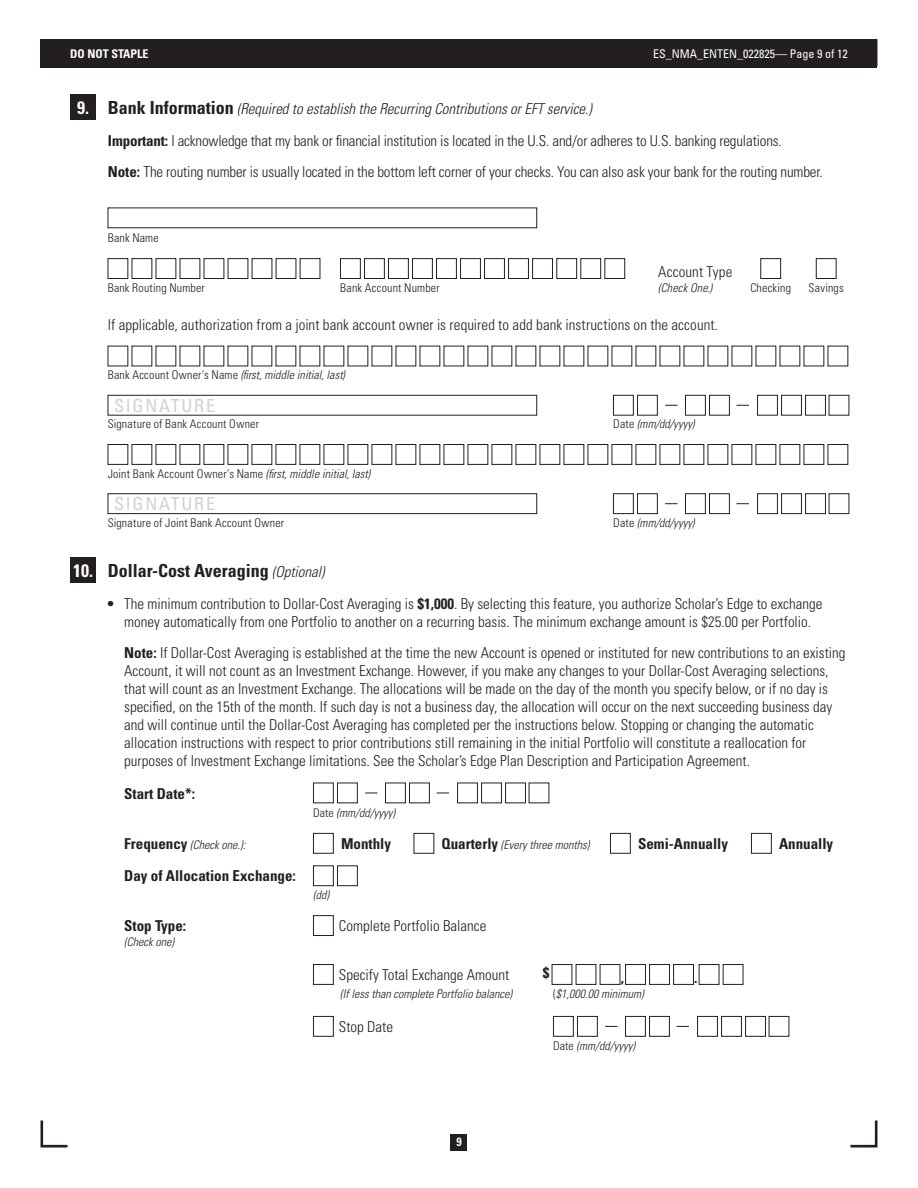
<style>
.page{position:relative;width:918px;height:1188px;background:#fff}
.page>*{position:absolute;margin:0;border:0;box-sizing:border-box;transform-origin:0 0}
.t1{font:700 condensed 18px "Univers LT Std";color:#231f20}
.t2{font:condensed 18px "Univers LT Std";letter-spacing:.1em;color:#d1d2d4}
.t3{font:300 condensed 15px/18px "Univers LT Std";color:#231f20;text-align:center}
.t4{font:italic 300 condensed 15px "Univers LT Std";color:#231f20}
.t5{font:700 condensed 15px "Univers LT Std";color:#231f20}
.t6{font:italic 300 condensed 12px "Univers LT Std";color:#231f20}
.t7{font:300 condensed 12px "Univers LT Std";letter-spacing:.015em;color:#231f20}
.t8{font:condensed 12px "Univers LT Std";color:#fff}
.t9{font:700 condensed 12px "Univers LT Std";color:#fff}
.s1{font-weight:700;font-style:normal;font-size:18px;color:#fff}
.s2{font-weight:700;font-style:normal;font-size:18px}
.s3{font-weight:700}
.s4{font-style:normal}
.s5{font-style:italic}
.s6{color:#fff}
.s7{font-weight:300;font-style:italic;font-size:15px}
.s8{font-weight:700;font-style:normal;font-size:15px}
</style>
<div class="page">
<svg style="left:677px;top:1026px;width:12px;height:1px"></svg>
<svg style="left:605px;top:1026px;width:13px;height:1px"></svg>
<svg style="left:313px;top:782px;width:459px;height:154px"></svg>
<div style="left:70px;top:94px;width:26px;height:26px;background:#231f20"></div>
<div style="left:108px;top:258px;width:20px;height:21px;border:1px solid #231f20"></div>
<svg style="left:760px;top:258px;width:77px;height:21px"></svg>
<div style="left:364px;top:258px;width:21px;height:21px;border:1px solid #231f20"></div>
<div style="left:388px;top:258px;width:21px;height:21px;border:1px solid #231f20"></div>
<div style="left:412px;top:258px;width:21px;height:21px;border:1px solid #231f20"></div>
<div style="left:436px;top:258px;width:21px;height:21px;border:1px solid #231f20"></div>
<div style="left:460px;top:258px;width:21px;height:21px;border:1px solid #231f20"></div>
<div style="left:557px;top:258px;width:20px;height:21px;border:1px solid #231f20"></div>
<div style="left:484px;top:258px;width:21px;height:21px;border:1px solid #231f20"></div>
<div style="left:581px;top:258px;width:20px;height:21px;border:1px solid #231f20"></div>
<div style="left:508px;top:258px;width:21px;height:21px;border:1px solid #231f20"></div>
<div style="left:605px;top:258px;width:20px;height:21px;border:1px solid #231f20"></div>
<div style="left:532px;top:258px;width:21px;height:21px;border:1px solid #231f20"></div>
<div style="left:132px;top:258px;width:20px;height:21px;border:1px solid #231f20"></div>
<div style="left:156px;top:258px;width:20px;height:21px;border:1px solid #231f20"></div>
<div style="left:180px;top:258px;width:20px;height:21px;border:1px solid #231f20"></div>
<div style="left:204px;top:258px;width:20px;height:21px;border:1px solid #231f20"></div>
<div style="left:228px;top:258px;width:20px;height:21px;border:1px solid #231f20"></div>
<div style="left:252px;top:258px;width:20px;height:21px;border:1px solid #231f20"></div>
<div style="left:276px;top:258px;width:20px;height:21px;border:1px solid #231f20"></div>
<svg style="left:300px;top:258px;width:61px;height:21px"></svg>
<svg style="left:107px;top:346px;width:741px;height:20px"></svg>
<div style="left:108px;top:395px;width:429px;height:20px;border:1px solid #231f20"></div>
<svg style="left:613px;top:395px;width:236px;height:21px"></svg>
<svg style="left:107px;top:444px;width:741px;height:21px"></svg>
<div style="left:108px;top:493px;width:429px;height:21px;border:1px solid #231f20"></div>
<svg style="left:613px;top:493px;width:236px;height:21px"></svg>
<div style="left:70px;top:557px;width:26px;height:26px;background:#231f20"></div>
<div style="left:313px;top:833px;width:21px;height:21px;border:1px solid #231f20"></div>
<div style="left:337px;top:866px;width:21px;height:20px;border:1px solid #231f20"></div>
<div style="left:313px;top:964px;width:21px;height:21px;border:1px solid #231f20"></div>
<svg style="left:552px;top:964px;width:192px;height:21px"></svg>
<div style="left:553px;top:1016px;width:21px;height:21px;border:1px solid #231f20"></div>
<div style="left:577px;top:1016px;width:21px;height:21px;border:1px solid #231f20"></div>
<div style="left:625px;top:1016px;width:21px;height:21px;border:1px solid #231f20"></div>
<div style="left:313px;top:1016px;width:21px;height:21px;border:1px solid #231f20"></div>
<div style="left:649px;top:1016px;width:21px;height:21px;border:1px solid #231f20"></div>
<div style="left:697px;top:1016px;width:21px;height:21px;border:1px solid #231f20"></div>
<div style="left:721px;top:1016px;width:21px;height:21px;border:1px solid #231f20"></div>
<div style="left:745px;top:1016px;width:21px;height:21px;border:1px solid #231f20"></div>
<div style="left:769px;top:1016px;width:20px;height:21px;border:1px solid #231f20"></div>
<div style="left:451px;top:1134px;width:16px;height:16px;background:#231f20"></div>
<svg style="left:850px;top:1120px;width:28px;height:28px"></svg>
<svg style="left:40px;top:1120px;width:28px;height:28px"></svg>
<div style="left:40px;top:39px;width:838px;height:29px;background:#231f20"></div>
<svg style="left:877px;top:39px;width:1px;height:29px"></svg>
<p class="t9" style="left:70px;top:46px;width:80px">DO NOT STAPLE</p>
<p class="t8" style="left:653px;top:46px;width:196px">ES_NMA_ENTEN_022825— Page 9 of 12</p>
<h2 class="t4" style="left:77px;top:100px;width:516px"><span class="s1">9.</span> <span class="s2">Bank Information</span> (Required to establish the Recurring Contributions or EFT service.)</h2>
<p class="t3" style="left:108px;top:132px;width:675px"><span class="s3">Important:</span> I acknowledge that my bank or fnancial institution is located in the U.S. and/or adheres to U.S. banking regulations.</p>
<p class="t3" style="left:108px;top:163px;width:717px"><span class="s3">Note:</span> The routing number is usually located in the bottom left corner of your checks. You can also ask your bank for the routing number.</p>
<p class="t7" style="left:108px;top:231px;width:53px">Bank Name</p>
<p class="t3" style="left:658px;top:263px;width:76px">Account Type</p>
<p class="t7" style="left:108px;top:280px;width:99px">Bank Routing Number</p>
<p class="t7" style="left:340px;top:280px;width:101px">Bank Account Number</p>
<p class="t6" style="left:658px;top:280px;width:56px">(Check One.)</p>
<p class="t7" style="left:750px;top:280px;width:42px">Checking</p>
<p class="t7" style="left:809px;top:280px;width:37px">Savings</p>
<p class="t3" style="left:108px;top:316px;width:612px">If applicable, authorization from a joint bank account owner is required to add bank instructions on the account.</p>
<p class="t6" style="left:108px;top:368px;width:239px"><span class="s4">Bank Account Owner’s Name</span> (frst, middle initial, last)</p>
<p class="t7" style="left:108px;top:417px;width:153px">Signature of Bank Account Owner</p>
<p class="t6" style="left:613px;top:417px;width:83px"><span class="s4">Date</span> (mm/dd/yyyy)</p>
<p class="t2" style="left:114px;top:394px;width:103px">SIGNATURE</p>
<p class="t7" style="left:108px;top:466px;width:264px">Joint Bank Account Owner’s Name <span class="s5">(frst, middle initial, last)</span></p>
<p class="t2" style="left:114px;top:492px;width:103px">SIGNATURE</p>
<p class="t7" style="left:108px;top:515px;width:178px">Signature of Joint Bank Account Owner</p>
<p class="t6" style="left:613px;top:515px;width:83px"><span class="s4">Date</span> (mm/dd/yyyy)</p>
<h2 class="t1" style="left:73px;top:560px;width:253px"><span class="s6">10.</span> Dollar-Cost Averaging <span class="s7">(Optional)</span></h2>
<p class="t3" style="left:106px;top:594px;width:718px">• The minimum contribution to Dollar-Cost Averaging is <span class="s3">$1,000</span>. By selecting this feature, you authorize Scholar’s Edge to exchange money automatically from one Portfolio to another on a recurring basis. The minimum exchange amount is $25.00 per Portfolio.</p>
<p class="t3" style="left:124px;top:644px;width:723px;text-align:left"><span class="s3">Note:</span> If Dollar-Cost Averaging is established at the time the new Account is opened or instituted for new contributions to an existing Account, it will not count as an Investment Exchange. However, if you make any changes to your Dollar-Cost Averaging selections, that will count as an Investment Exchange. The allocations will be made on the day of the month you specify below, or if no day is specifed, on the 15th of the month. If such day is not a business day, the allocation will occur on the next succeeding business day and will continue until the Dollar-Cost Averaging has completed per the instructions below. Stopping or changing the automatic allocation instructions with respect to prior contributions still remaining in the initial Portfolio will constitute a reallocation for purposes of Investment Exchange limitations. See the Scholar’s Edge Plan Description and Participation Agreement.</p>
<p class="t5" style="left:124px;top:784px;width:72px">Start Date*:</p>
<p class="t6" style="left:313px;top:805px;width:83px"><span class="s4">Date</span> (mm/dd/yyyy)</p>
<p class="t6" style="left:124px;top:838px;width:123px"><span class="s8">Frequency</span> (Check one.):</p>
<p class="t5" style="left:341px;top:835px;width:51px">Monthly</p>
<p class="t6" style="left:442px;top:838px;width:149px"><span class="s8">Quarterly</span> (Every three months)</p>
<p class="t5" style="left:638px;top:835px;width:91px">Semi-Annually</p>
<p class="t5" style="left:779px;top:835px;width:56px">Annually</p>
<p class="t5" style="left:124px;top:867px;width:173px">Day of Allocation Exchange:</p>
<p class="t6" style="left:313px;top:888px;width:17px">(dd)</p>
<p class="t5" style="left:124px;top:917px;width:63px">Stop Type:</p>
<p class="t6" style="left:124px;top:934px;width:51px">(Check one)</p>
<p class="t3" style="left:339px;top:917px;width:149px">Complete Portfolio Balance</p>
<p class="t3" style="left:339px;top:966px;width:172px">Specify Total Exchange Amount</p>
<p class="t6" style="left:340px;top:986px;width:173px">(If less than complete Portfolio balance)</p>
<p class="t5" style="left:543px;top:963px;width:8px">$</p>
<p class="t5" style="left:621px;top:968px;width:5px">,</p>
<p class="t5" style="left:694px;top:968px;width:5px">.</p>
<p class="t6" style="left:553px;top:986px;width:92px"><span class="s4">(</span>$1,000.00 minimum)</p>
<p class="t3" style="left:339px;top:1018px;width:56px">Stop Date</p>
<p class="t9" style="left:456px;top:1135px;width:7px">9</p>
<p class="t6" style="left:553px;top:1039px;width:83px"><span class="s4">Date</span> (mm/dd/yyyy)</p>
</div>
